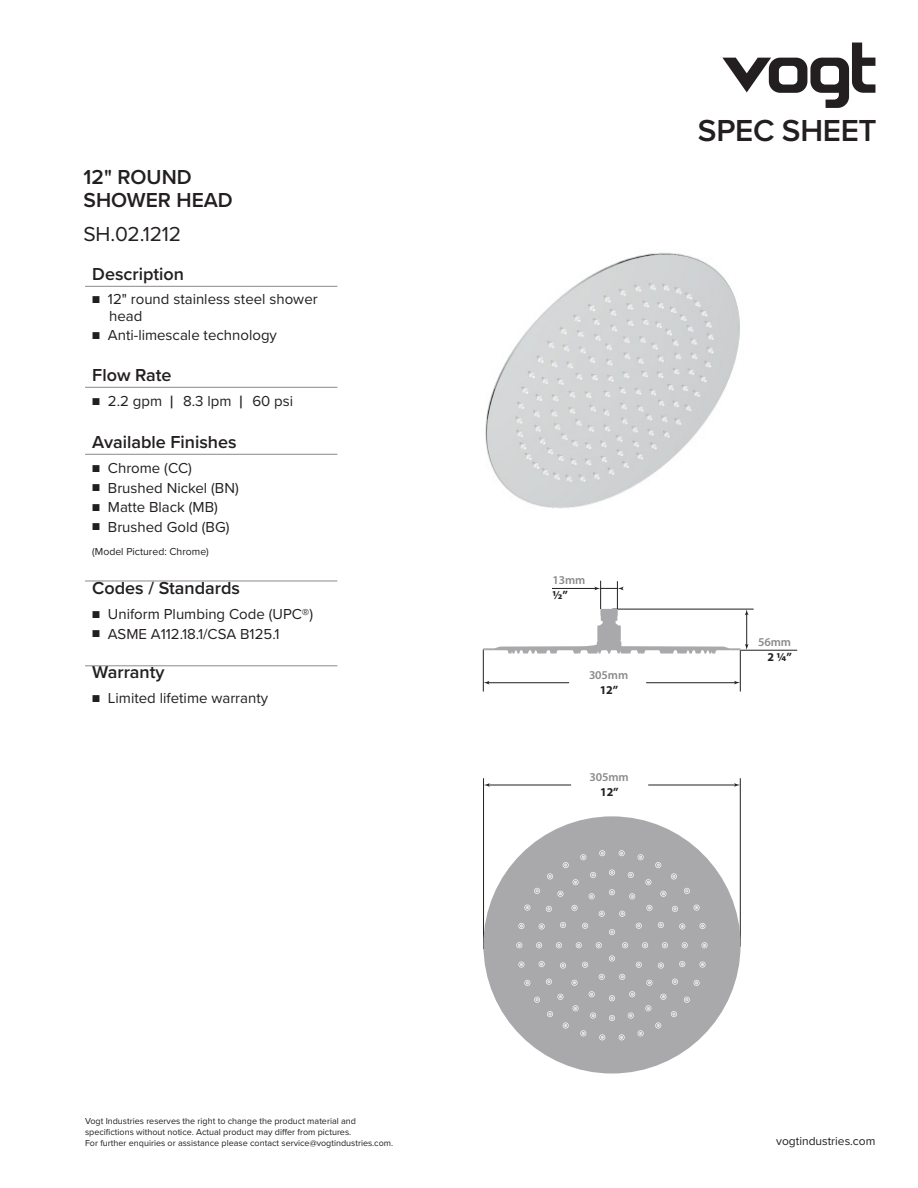
<style>
.page{position:relative;width:918px;height:1188px;background:#fff}
.page>*{position:absolute;margin:0;border:0;box-sizing:border-box;transform-origin:0 0}
.t1{font:600 31.5px "Proxima Nova";letter-spacing:-.01em;color:#231f20}
.t2{font:600 21px "Proxima Nova";color:#231f20}
.t3{font:21px "Proxima Nova";color:#231f20}
.t4{font:600 18px "Proxima Nova";color:#231f20}
.t5{font:15px "Proxima Nova";color:#231f20}
.t6{font:12px "Proxima Nova";color:#231f20}
.t7{font:600 12px "Myriad Pro";letter-spacing:-.01em;color:#8a8a8e}
.t8{font:700 12px "Myriad Pro";color:#231f20}
.t9{font:10.5px "Proxima Nova";color:#231f20}
.t10{font:9px "Proxima Nova";color:#231f20}
.s1{font-size:12px}
.s2{font-weight:600;font-size:18px}
</style>
<div class="page">
<svg style="left:722px;top:43px;width:153px;height:65px"></svg>
<img style="left:485px;top:252px;width:255px;height:256px">
<hr style="left:85px;top:286px;width:252px;height:1px;background:#8a8a8e">
<hr style="left:85px;top:387px;width:252px;height:1px;background:#8a8a8e">
<hr style="left:85px;top:454px;width:252px;height:1px;background:#8a8a8e">
<hr style="left:85px;top:581px;width:252px;height:1px;background:#8a8a8e">
<hr style="left:483px;top:649px;width:1px;height:43px;background:#231f20">
<hr style="left:740px;top:650px;width:1px;height:42px;background:#231f20">
<hr style="left:612px;top:609px;width:142px;height:1px;background:#231f20">
<hr style="left:488px;top:785px;width:83px;height:1px;background:#231f20">
<hr style="left:648px;top:785px;width:88px;height:1px;background:#231f20">
<hr style="left:740px;top:778px;width:1px;height:168px;background:#231f20">
<hr style="left:483px;top:778px;width:1px;height:171px;background:#231f20">
<hr style="left:487px;top:682px;width:82px;height:1px;background:#231f20">
<hr style="left:741px;top:650px;width:56px;height:1px;background:#231f20">
<hr style="left:746px;top:613px;width:1px;height:34px;background:#231f20">
<hr style="left:646px;top:682px;width:90px;height:1px;background:#231f20">
<svg style="left:483px;top:681px;width:6px;height:3px"></svg>
<svg style="left:745px;top:644px;width:3px;height:6px"></svg>
<svg style="left:745px;top:609px;width:3px;height:6px"></svg>
<svg style="left:734px;top:681px;width:6px;height:3px"></svg>
<svg style="left:484px;top:783px;width:6px;height:4px"></svg>
<svg style="left:734px;top:783px;width:6px;height:4px"></svg>
<div style="left:483px;top:816px;width:258px;height:258px;background:#a9a8aa;border-radius:50%"></div>
<svg style="left:671px;top:1011px;width:6px;height:6px"></svg>
<svg style="left:619px;top:1034px;width:6px;height:6px"></svg>
<svg style="left:655px;top:1022px;width:6px;height:7px"></svg>
<svg style="left:628px;top:1013px;width:6px;height:6px"></svg>
<svg style="left:638px;top:1030px;width:6px;height:6px"></svg>
<svg style="left:694px;top:980px;width:6px;height:6px"></svg>
<svg style="left:684px;top:997px;width:6px;height:6px"></svg>
<svg style="left:672px;top:979px;width:6px;height:6px"></svg>
<svg style="left:700px;top:962px;width:6px;height:6px"></svg>
<svg style="left:679px;top:961px;width:6px;height:6px"></svg>
<svg style="left:645px;top:1005px;width:6px;height:6px"></svg>
<svg style="left:660px;top:994px;width:6px;height:6px"></svg>
<svg style="left:629px;top:991px;width:6px;height:6px"></svg>
<svg style="left:646px;top:980px;width:6px;height:6px"></svg>
<svg style="left:658px;top:963px;width:6px;height:6px"></svg>
<svg style="left:619px;top:974px;width:6px;height:6px"></svg>
<svg style="left:636px;top:962px;width:6px;height:6px"></svg>
<svg style="left:599px;top:1034px;width:6px;height:6px"></svg>
<svg style="left:580px;top:1030px;width:6px;height:6px"></svg>
<svg style="left:590px;top:1013px;width:6px;height:6px"></svg>
<svg style="left:609px;top:1015px;width:6px;height:6px"></svg>
<svg style="left:573px;top:1005px;width:6px;height:6px"></svg>
<svg style="left:563px;top:1022px;width:6px;height:7px"></svg>
<svg style="left:547px;top:1011px;width:6px;height:6px"></svg>
<svg style="left:589px;top:991px;width:6px;height:6px"></svg>
<svg style="left:609px;top:995px;width:6px;height:6px"></svg>
<svg style="left:572px;top:980px;width:6px;height:6px"></svg>
<svg style="left:557px;top:994px;width:6px;height:6px"></svg>
<svg style="left:609px;top:955px;width:6px;height:6px"></svg>
<svg style="left:599px;top:974px;width:6px;height:6px"></svg>
<svg style="left:582px;top:962px;width:6px;height:6px"></svg>
<svg style="left:560px;top:963px;width:6px;height:6px"></svg>
<svg style="left:546px;top:979px;width:6px;height:6px"></svg>
<svg style="left:524px;top:980px;width:6px;height:6px"></svg>
<svg style="left:534px;top:997px;width:6px;height:6px"></svg>
<svg style="left:539px;top:961px;width:6px;height:6px"></svg>
<svg style="left:518px;top:962px;width:6px;height:6px"></svg>
<svg style="left:700px;top:923px;width:6px;height:6px"></svg>
<svg style="left:702px;top:942px;width:6px;height:6px"></svg>
<svg style="left:682px;top:942px;width:6px;height:6px"></svg>
<svg style="left:679px;top:923px;width:6px;height:6px"></svg>
<svg style="left:684px;top:888px;width:6px;height:6px"></svg>
<svg style="left:694px;top:905px;width:6px;height:6px"></svg>
<svg style="left:672px;top:906px;width:6px;height:6px"></svg>
<svg style="left:642px;top:942px;width:6px;height:6px"></svg>
<svg style="left:662px;top:942px;width:6px;height:6px"></svg>
<svg style="left:658px;top:922px;width:6px;height:6px"></svg>
<svg style="left:622px;top:942px;width:6px;height:6px"></svg>
<svg style="left:636px;top:923px;width:6px;height:6px"></svg>
<svg style="left:646px;top:905px;width:6px;height:6px"></svg>
<svg style="left:660px;top:891px;width:6px;height:6px"></svg>
<svg style="left:619px;top:911px;width:6px;height:6px"></svg>
<svg style="left:629px;top:893px;width:6px;height:6px"></svg>
<svg style="left:671px;top:873px;width:6px;height:6px"></svg>
<svg style="left:655px;top:862px;width:6px;height:6px"></svg>
<svg style="left:645px;top:879px;width:6px;height:6px"></svg>
<svg style="left:628px;top:872px;width:6px;height:6px"></svg>
<svg style="left:619px;top:850px;width:6px;height:6px"></svg>
<svg style="left:638px;top:854px;width:6px;height:6px"></svg>
<svg style="left:596px;top:942px;width:6px;height:6px"></svg>
<svg style="left:609px;top:929px;width:6px;height:6px"></svg>
<svg style="left:576px;top:942px;width:6px;height:6px"></svg>
<svg style="left:582px;top:923px;width:6px;height:6px"></svg>
<svg style="left:556px;top:942px;width:6px;height:6px"></svg>
<svg style="left:560px;top:922px;width:6px;height:6px"></svg>
<svg style="left:599px;top:911px;width:6px;height:6px"></svg>
<svg style="left:609px;top:889px;width:6px;height:6px"></svg>
<svg style="left:589px;top:893px;width:6px;height:6px"></svg>
<svg style="left:572px;top:905px;width:6px;height:6px"></svg>
<svg style="left:557px;top:891px;width:6px;height:6px"></svg>
<svg style="left:536px;top:942px;width:6px;height:6px"></svg>
<svg style="left:539px;top:923px;width:6px;height:6px"></svg>
<svg style="left:518px;top:923px;width:6px;height:6px"></svg>
<svg style="left:516px;top:942px;width:6px;height:6px"></svg>
<svg style="left:524px;top:905px;width:6px;height:6px"></svg>
<svg style="left:534px;top:888px;width:6px;height:6px"></svg>
<svg style="left:546px;top:906px;width:6px;height:6px"></svg>
<svg style="left:609px;top:869px;width:6px;height:6px"></svg>
<svg style="left:590px;top:872px;width:6px;height:6px"></svg>
<svg style="left:563px;top:862px;width:6px;height:6px"></svg>
<svg style="left:573px;top:879px;width:6px;height:6px"></svg>
<svg style="left:599px;top:850px;width:6px;height:6px"></svg>
<svg style="left:580px;top:854px;width:6px;height:6px"></svg>
<svg style="left:547px;top:873px;width:6px;height:6px"></svg>
<svg style="left:483px;top:581px;width:258px;height:73px"></svg>
<hr style="left:85px;top:665px;width:252px;height:1px;background:#8a8a8e">
<p class="t2" style="left:84px;top:161px;width:110px">12" ROUND</p>
<p class="t2" style="left:84px;top:184px;width:151px">SHOWER HEAD</p>
<p class="t3" style="left:84px;top:218px;width:99px">SH.02.1212</p>
<p class="t4" style="left:92px;top:261px;width:93px">Description</p>
<p class="t5" style="left:92px;top:288px;width:227px"><span class="s1">■</span> 12" round stainless steel shower</p>
<p class="t5" style="left:109px;top:305px;width:35px">head</p>
<p class="t5" style="left:92px;top:324px;width:186px"><span class="s1">■</span> Anti-limescale technology</p>
<p class="t4" style="left:92px;top:362px;width:81px">Flow Rate</p>
<p class="t5" style="left:92px;top:390px;width:203px"><span class="s1">■</span> 2.2 gpm <span class="s2">|</span> 8.3 lpm <span class="s2">|</span> 60 psi</p>
<p class="t4" style="left:92px;top:429px;width:146px">Available Finishes</p>
<p class="t5" style="left:92px;top:457px;width:101px"><span class="s1">■</span> Chrome (CC)</p>
<p class="t5" style="left:92px;top:477px;width:148px"><span class="s1">■</span> Brushed Nickel (BN)</p>
<p class="t5" style="left:92px;top:496px;width:127px"><span class="s1">■</span> Matte Black (MB)</p>
<p class="t5" style="left:92px;top:516px;width:139px"><span class="s1">■</span> Brushed Gold (BG)</p>
<p class="t9" style="left:92px;top:544px;width:118px">(Model Pictured: Chrome)</p>
<p class="t4" style="left:92px;top:575px;width:149px">Codes / Standards</p>
<p class="t5" style="left:92px;top:603px;width:222px"><span class="s1">■</span> Uniform Plumbing Code (UPC®)</p>
<p class="t5" style="left:92px;top:623px;width:189px"><span class="s1">■</span> ASME A112.18.1/CSA B125.1</p>
<p class="t4" style="left:92px;top:659px;width:74px">Warranty</p>
<p class="t5" style="left:92px;top:687px;width:177px"><span class="s1">■</span> Limited lifetime warranty</p>
<p class="t10" style="left:85px;top:1114px;width:272px">Vogt Industries reserves the right to change the product material and</p>
<p class="t10" style="left:85px;top:1125px;width:268px">specifictions without notice. Actual product may differ from pictures.</p>
<p class="t10" style="left:85px;top:1136px;width:310px">For further enquiries or assistance please contact service@vogtindustries.com.</p>
<p class="t1" style="left:698px;top:107px;width:180px">SPEC SHEET</p>
<p class="t7" style="left:553px;top:573px;width:34px">13mm</p>
<p class="t8" style="left:553px;top:587px;width:17px">1/2”</p>
<p class="t7" style="left:589px;top:668px;width:41px">305mm</p>
<p class="t8" style="left:600px;top:683px;width:20px">12”</p>
<p class="t7" style="left:589px;top:769px;width:41px">305mm</p>
<p class="t8" style="left:600px;top:784px;width:20px">12”</p>
<p class="t7" style="left:758px;top:635px;width:34px">56mm</p>
<p class="t8" style="left:768px;top:650px;width:26px">2 1/4”</p>
<p class="t6" style="left:776px;top:1133px;width:101px">vogtindustries.com</p>
</div>
